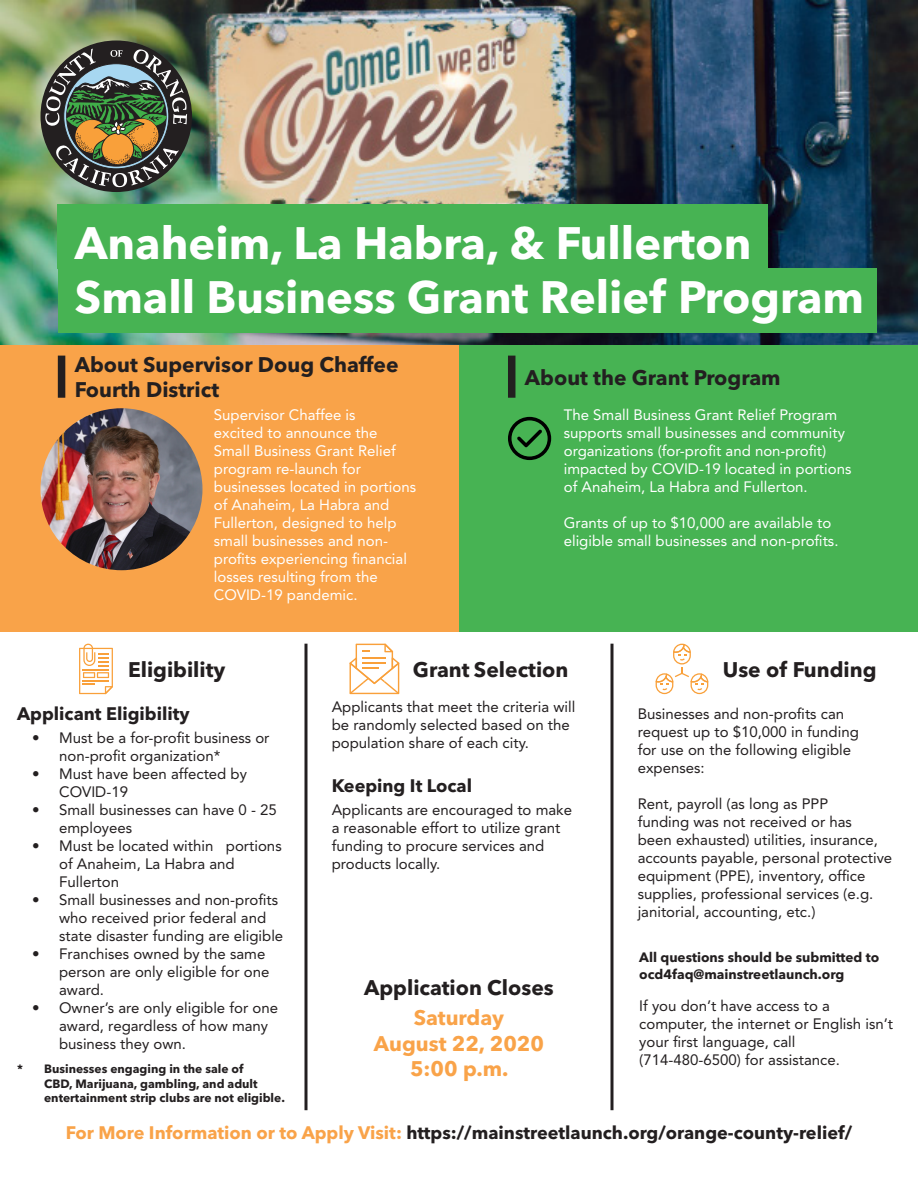
<style>
.page{position:relative;width:918px;height:1188px;background:#fff}
.page>*{position:absolute;margin:0;border:0;box-sizing:border-box;transform-origin:0 0}
.t1{font:700 45px "Avenir Next LT Pro";color:#fff}
.t2{font:700 21px/25.2px "Avenir Next LT Pro";color:#231f20}
.t3{font:700 21px "Avenir Next LT Pro";color:#f9a349}
.t4{font:700 18px "Avenir Next LT Pro";color:#231f20}
.t5{font:15px/18px "Avenir LT Std";color:#231f20}
.t6{font:15px/18px "Avenir LT Std";color:#fff}
.t7{font:700 13.5px "Avenir Next LT Pro";color:#231f20}
.t8{font:700 12px/14.4px "Avenir Next LT Pro";color:#231f20}
.s1{color:#f9a349}
</style>
<div class="page">
<img style="left:0;top:0;width:918px;height:345px">
<div style="left:0;top:345px;width:459px;height:287px;background:#f9a349"></div>
<div style="left:459px;top:345px;width:459px;height:287px;background:#47b353"></div>
<div style="left:58px;top:204px;width:710px;height:65px;background:#47b353"></div>
<img style="left:41px;top:408px;width:161px;height:162px;border-radius:81px">
<img style="left:40px;top:41px;width:152px;height:151px">
<div style="left:58px;top:356px;width:7px;height:42px;background:#231f20"></div>
<div style="left:508px;top:356px;width:7px;height:42px;background:#231f20"></div>
<svg style="left:508px;top:417px;width:43px;height:43px"></svg>
<div style="left:58px;top:269px;width:819px;height:64px;background:#47b353"></div>
<svg style="left:79px;top:644px;width:34px;height:50px"></svg>
<svg style="left:350px;top:644px;width:49px;height:50px"></svg>
<svg style="left:656px;top:644px;width:52px;height:50px"></svg>
<svg style="left:610px;top:644px;width:4px;height:466px;background:#595657"></svg>
<svg style="left:304px;top:644px;width:4px;height:466px;background:#595657"></svg>
<p class="t1" style="left:75px;top:215px;width:678px">Anaheim, La Habra, &amp; Fullerton</p>
<p class="t1" style="left:75px;top:269px;width:791px">Small Business Grant Relief Program</p>
<p class="t2" style="left:75px;top:352px;width:325px">About Supervisor Doug Chaffee<br>Fourth District</p>
<p class="t6" style="left:214px;top:405px;width:204px">Supervisor Chaffee is<br>excited to announce the<br>Small Business Grant Relief program re-launch for businesses located in portions of Anaheim, La Habra and<br>Fullerton, designed to help small businesses and non&shy;profits experiencing financial losses resulting from the<br>COVID-19 pandemic.</p>
<p class="t2" style="left:525px;top:364px;width:257px">About the Grant Program</p>
<p class="t6" style="left:564px;top:405px;width:289px">The Small Business Grant Relief Program supports small businesses and community organizations (for-profit and non-profit) impacted by COVID-19 located in portions of Anaheim, La Habra and Fullerton.</p>
<p class="t6" style="left:564px;top:513px;width:276px">Grants of up to $10,000 are available to eligible small businesses and non-profits.</p>
<p class="t2" style="left:128px;top:657px;width:99px">Eligibility</p>
<p class="t2" style="left:413px;top:657px;width:157px">Grant Selection</p>
<p class="t2" style="left:723px;top:657px;width:155px">Use of Funding</p>
<p class="t4" style="left:17px;top:702px;width:174px">Applicant Eligibility</p>
<p class="t5" style="left:59px;top:729px;width:212px;text-indent:-27px">• Must be a for-profit business or non-profit organization*</p>
<p class="t5" style="left:59px;top:765px;width:189px;text-indent:-27px">• Must have been affected by<br>COVID-19</p>
<p class="t5" style="left:59px;top:801px;width:219px;text-indent:-27px">• Small businesses can have 0 - 25 employees</p>
<p class="t5" style="left:59px;top:837px;width:224px;text-indent:-27px">• Must be located within portions of Anaheim, La Habra and<br>Fullerton</p>
<p class="t5" style="left:59px;top:891px;width:226px;text-indent:-27px">• Small businesses and non-profits who received prior federal and state disaster funding are eligible</p>
<p class="t5" style="left:59px;top:945px;width:212px;text-indent:-27px">• Franchises owned by the same person are only eligible for one award.</p>
<p class="t5" style="left:59px;top:999px;width:221px;text-indent:-27px">• Owner’s are only eligible for one award, regardless of how many business they own.</p>
<p class="t5" style="left:332px;top:698px;width:245px">Applicants that meet the criteria will be randomly selected based on the population share of each city.</p>
<p class="t5" style="left:638px;top:705px;width:223px">Businesses and non-profits can request up to $10,000 in funding for use on the following eligible expenses:</p>
<p class="t5" style="left:638px;top:795px;width:256px">Rent, payroll (as long as PPP<br>funding was not received or has<br>been exhausted) utilities, insurance, accounts payable, personal protective equipment (PPE), inventory, office supplies, professional services (e.g. janitorial, accounting, etc.)</p>
<p class="t7" style="left:639px;top:949px;width:242px">All questions should be submitted to</p>
<p class="t7" style="left:639px;top:966px;width:207px">ocd4faq@mainstreetlaunch.org</p>
<p class="t5" style="left:639px;top:997px;width:255px">If you don’t have access to a computer, the internet or English isn’t your first language, call</p>
<p class="t5" style="left:639px;top:1051px;width:202px">(714-480-6500) for assistance.</p>
<p class="t4" style="left:332px;top:775px;width:142px">Keeping It Local</p>
<p class="t5" style="left:332px;top:801px;width:242px">Applicants are encouraged to make a reasonable effort to utilize grant funding to procure services and products locally.</p>
<p class="t2" style="left:364px;top:975px;width:191px">Application Closes</p>
<p class="t3" style="left:414px;top:1005px;width:92px">Saturday</p>
<p class="t3" style="left:374px;top:1030px;width:172px">August 22, 2020</p>
<p class="t3" style="left:410px;top:1056px;width:100px">5:00 p.m.</p>
<p class="t8" style="left:44px;top:1062px;width:242px;text-indent:-27px">* Businesses engaging in the sale of<br>CBD, Marijuana, gambling, and adult entertainment strip clubs are not eligible.</p>
<p class="t4" style="left:66px;top:1122px;width:788px"><span class="s1">For More Information or to Apply Visit:</span> https://mainstreetlaunch.org/orange-county-relief/</p>
</div>
